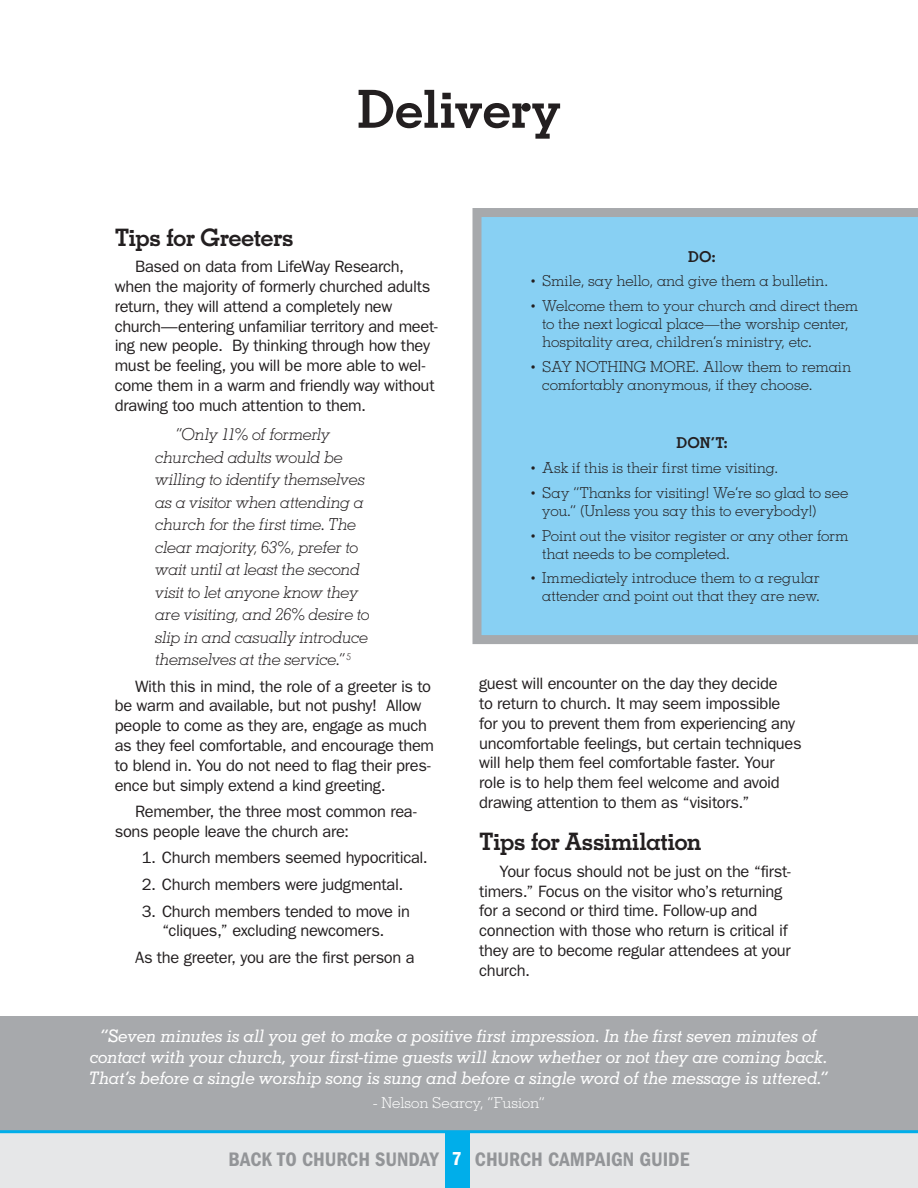
<style>
.page{position:relative;width:918px;height:1188px;background:#fff}
.page>*{position:absolute;margin:0;border:0;box-sizing:border-box;transform-origin:0 0}
.t1{font:700 52.5px "Memphis LT Std";letter-spacing:-.015em;color:#231f20}
.t2{font:700 24px "Memphis LT Std";letter-spacing:-.03em;color:#231f20}
.t3{font:20.25px "ITC Franklin Gothic Std Dm Cd";letter-spacing:-.005em;color:#939598}
.t4{font:italic 500 17.25px/20.7px "Memphis LT Std";letter-spacing:-.025em;color:#fff;text-align:center}
.t5{font:16.5px/19.8px "ITC Franklin Gothic Std";letter-spacing:-.02em;color:#231f20}
.t6{font:italic 300 16.5px/22.5px "Memphis LT Std";letter-spacing:-.025em;color:#231f20}
.t7{font:300 15px/18px "Memphis LT Std";letter-spacing:-.005em;color:#231f20}
.t8{font:300 15px "Memphis LT Std";letter-spacing:-.005em;color:#fff}
.t9{font:700 15px "Memphis LT Std";color:#231f20}
.s1{font-family:"ITC Franklin Gothic Std";font-weight:500}
.s2{font-size:19.5px;color:#fff}
</style>
<div class="page">
<div style="left:0;top:1017px;width:918px;height:171px;background:#a7a9ac"></div>
<div style="left:0;top:1132px;width:918px;height:56px;background:#e6e7e8"></div>
<div style="left:445px;top:1132px;width:25px;height:56px;background:#00aeea"></div>
<hr style="left:0;top:1130px;width:918px;height:3px;background:#00aeea">
<div style="left:472px;top:208px;width:446px;height:436px;background:#88d0f3"></div>
<h1 class="t1" style="left:357px;top:76px;width:205px">Delivery</h1>
<h2 class="t2" style="left:115px;top:222px;width:181px">Tips for Greeters</h2>
<p class="t5" style="left:115px;top:257px;width:324px;text-indent:20px">Based on data from LifeWay Research, when the majority of formerly churched adults return, they will attend a completely new church—entering unfamiliar territory and meet&shy;ing new people. By thinking through how they must be feeling, you will be more able to wel&shy;come them in a warm and friendly way without drawing too much attention to them.</p>
<p class="t6" style="left:155px;top:423px;width:216px;text-indent:20px">“Only 11% of formerly churched adults would be willing to identify themselves as a visitor when attending a church for the first time. The clear majority, 63%, prefer to wait until at least the second visit to let anyone know they are visiting, and 26% desire to slip in and casually introduce themselves at the service.” <sup>5</sup></p>
<p class="t5" style="left:115px;top:676px;width:321px;text-indent:20px">With this in mind, the role of a greeter is to be warm and available, but not pushy! Allow people to come as they are, engage as much as they feel comfortable, and encourage them to blend in. You do not need to flag their pres&shy;ence but simply extend a kind greeting.</p>
<p class="t5" style="left:115px;top:802px;width:303px;text-indent:20px">Remember, the three most common rea&shy;sons people leave the church are:</p>
<p class="t5" style="left:142px;top:848px;width:288px">1. Church members seemed hypocritical.</p>
<p class="t5" style="left:142px;top:875px;width:263px">2. Church members were judgmental.</p>
<p class="t5" style="left:142px;top:901px;width:270px;text-align:center">3. Church members tended to move in “cliques,” excluding newcomers.</p>
<p class="t5" style="left:135px;top:948px;width:281px">As the greeter, you are the first person a</p>
<p class="t9" style="left:688px;top:247px;width:29px">Do:</p>
<p class="t7" style="left:529px;top:272px;width:301px"><span class="s1">•</span> Smile, say hello, and give them a bulletin.</p>
<p class="t7" style="left:542px;top:297px;width:318px;text-indent:-14px"><span class="s1">•</span> Welcome them to your church and direct them to the next logical place—the worship center, hospitality area, children’s ministry, etc.</p>
<p class="t7" style="left:542px;top:357px;width:311px;text-indent:-14px"><span class="s1">•</span> SAY NOTHING MORE. Allow them to remain comfortably anonymous, if they choose.</p>
<p class="t9" style="left:676px;top:434px;width:53px">Don’t:</p>
<p class="t7" style="left:529px;top:459px;width:251px"><span class="s1">•</span> Ask if this is their first time visiting.</p>
<p class="t7" style="left:542px;top:483px;width:308px;text-indent:-14px"><span class="s1">•</span> Say “Thanks for visiting! We’re so glad to see you.” (Unless you say this to everybody!)</p>
<p class="t7" style="left:542px;top:526px;width:308px;text-indent:-14px"><span class="s1">•</span> Point out the visitor register or any other form that needs to be completed.</p>
<p class="t7" style="left:529px;top:569px;width:293px;text-align:right"><span class="s1">•</span> Immediately introduce them to a regular attender and point out that they are new.</p>
<p class="t5" style="left:479px;top:674px;width:324px">guest will encounter on the day they decide<br>to return to church. It may seem impossible for you to prevent them from experiencing any uncomfortable feelings, but certain techniques will help them feel comfortable faster. Your role is to help them feel welcome and avoid drawing attention to them as “visitors.”</p>
<h2 class="t2" style="left:479px;top:827px;width:224px">Tips for Assimilation</h2>
<p class="t5" style="left:479px;top:861px;width:313px;text-indent:20px">Your focus should not be just on the “first&shy;timers.” Focus on the visitor who’s returning for a second or third time. Follow-up and connection with those who return is critical if they are to become regular attendees at your church.</p>
<p class="t4" style="left:90px;top:1026px;width:740px">“Seven minutes is all you get to make a positive first impression. In the first seven minutes of contact with your church, your first-time guests will know whether or not they are coming back.<br>That’s before a single worship song is sung and before a single word of the message is uttered.”</p>
<p class="t8" style="left:373px;top:1094px;width:174px">- Nelson Searcy, “Fusion”</p>
<p class="t3" style="left:229px;top:1147px;width:462px">BACK TO CHURCH SUNDAY <span class="s2">7</span> CHURCH CAMPAIGN GUIDE</p>
</div>
